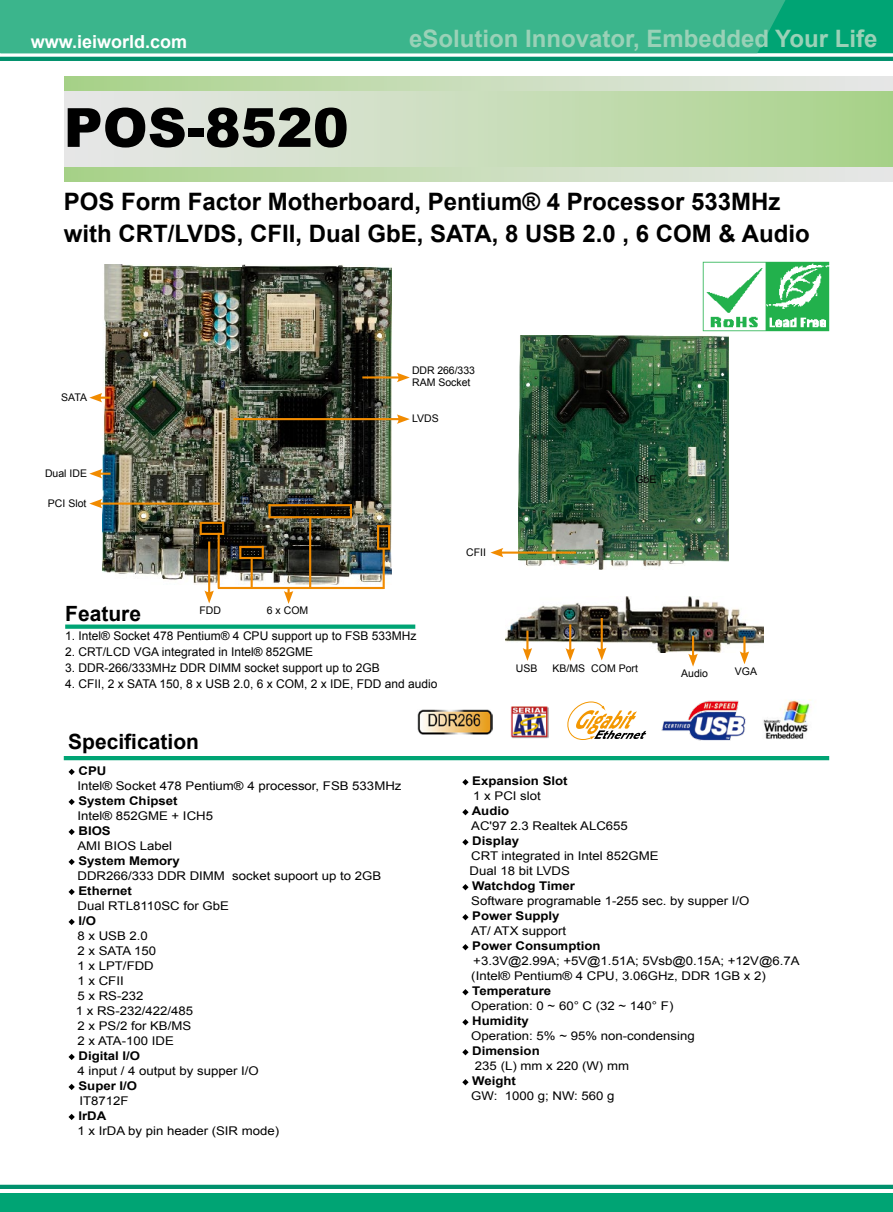
<style>
.page{position:relative;width:893px;height:1212px;background:#fff}
.page>*{position:absolute;margin:0;border:0;box-sizing:border-box;transform-origin:0 0}
.t1{font:900 54px "Arial";color:#000}
.t2{font:700 24px/32px "Arial";color:#000}
.t3{font:700 24px "Arial";color:#9ad1b7}
.t4{font:700 21px "Arial";color:#000}
.t5{font:700 18px "Arial";color:#fff}
.t6{font:12px/15px "Arial";color:#000;scale:1.1 1}
.t7{font:12px "Arial";color:#000}
.t8{font:700 12px "Arial";color:#000;scale:1.1 1}
.t9{font:10.5px/12px "Arial";color:#000}
</style>
<div class="page">
<div style="left:803px;top:0;width:89px;height:53px;background:#00a474"></div>
<div style="left:0;top:0;width:803px;height:53px;background:#3bb58c"></div>
<div style="left:0;top:1193px;width:893px;height:19px;background:#00a474"></div>
<hr style="left:0;top:57px;width:893px;height:4px;background:#00906c">
<div style="left:64px;top:76px;width:829px;height:106px;background:linear-gradient(to right,#a9d38a,#eae8ec)"></div>
<div style="left:64px;top:92px;width:829px;height:75px;background:linear-gradient(to right,#eae8ec,#a9d38b)"></div>
<hr style="left:0;top:1185px;width:893px;height:4px;background:#00906c">
<svg style="left:892px;top:0;width:1px;height:57px"></svg>
<hr style="left:892px;top:76px;width:1px;height:106px;background:#e6e6e6">
<hr style="left:892px;top:92px;width:1px;height:75px;background:#a5d087">
<img style="left:505px;top:596px;width:258px;height:56px">
<img style="left:518px;top:336px;width:211px;height:234px">
<img style="left:103px;top:264px;width:288px;height:321px">
<svg style="left:68px;top:769px;width:7px;height:6px"></svg>
<svg style="left:68px;top:799px;width:7px;height:6px"></svg>
<svg style="left:68px;top:829px;width:7px;height:6px"></svg>
<svg style="left:68px;top:859px;width:7px;height:6px"></svg>
<svg style="left:68px;top:889px;width:7px;height:6px"></svg>
<svg style="left:68px;top:919px;width:7px;height:6px"></svg>
<svg style="left:68px;top:1054px;width:7px;height:6px"></svg>
<svg style="left:68px;top:1084px;width:7px;height:6px"></svg>
<svg style="left:68px;top:1114px;width:7px;height:6px"></svg>
<hr style="left:64px;top:756px;width:765px;height:4px;background:#00a474">
<div style="left:65px;top:624px;width:350px;height:5px;background:#00a474"></div>
<svg style="left:462px;top:779px;width:7px;height:6px"></svg>
<svg style="left:462px;top:809px;width:7px;height:6px"></svg>
<svg style="left:462px;top:839px;width:7px;height:6px"></svg>
<svg style="left:462px;top:884px;width:7px;height:6px"></svg>
<svg style="left:462px;top:914px;width:7px;height:6px"></svg>
<svg style="left:462px;top:944px;width:7px;height:6px"></svg>
<svg style="left:462px;top:989px;width:7px;height:6px"></svg>
<svg style="left:462px;top:1019px;width:7px;height:6px"></svg>
<svg style="left:462px;top:1049px;width:7px;height:6px"></svg>
<svg style="left:462px;top:1079px;width:7px;height:6px"></svg>
<img style="left:661px;top:700px;width:85px;height:41px">
<img style="left:511px;top:706px;width:37px;height:33px">
<hr style="left:234px;top:418px;width:167px;height:2px;background:#f18b00">
<svg style="left:397px;top:414px;width:13px;height:10px"></svg>
<hr style="left:362px;top:376px;width:39px;height:2px;background:#f18b00">
<svg style="left:397px;top:373px;width:13px;height:9px"></svg>
<svg style="left:89px;top:393px;width:22px;height:9px"></svg>
<svg style="left:284px;top:589px;width:9px;height:15px"></svg>
<hr style="left:601px;top:618px;width:2px;height:33px;background:#f18b00">
<svg style="left:597px;top:647px;width:9px;height:13px"></svg>
<hr style="left:500px;top:551px;width:76px;height:3px;background:#f18b00">
<svg style="left:490px;top:548px;width:13px;height:9px"></svg>
<hr style="left:569px;top:624px;width:2px;height:28px;background:#f18b00">
<svg style="left:565px;top:648px;width:10px;height:13px"></svg>
<hr style="left:692px;top:636px;width:2px;height:21px;background:#f18b00">
<svg style="left:688px;top:654px;width:10px;height:13px"></svg>
<hr style="left:98px;top:502px;width:122px;height:3px;background:#f18b00">
<svg style="left:89px;top:499px;width:13px;height:9px"></svg>
<img style="left:763px;top:699px;width:48px;height:40px">
<img style="left:703px;top:262px;width:126px;height:70px">
<hr style="left:269px;top:504px;width:83px;height:2px;background:#f18b00">
<svg style="left:268px;top:504px;width:3px;height:12px"></svg>
<hr style="left:526px;top:631px;width:2px;height:21px;background:#f18b00">
<svg style="left:523px;top:648px;width:9px;height:13px"></svg>
<svg style="left:89px;top:469px;width:22px;height:9px"></svg>
<svg style="left:350px;top:504px;width:2px;height:12px"></svg>
<hr style="left:268px;top:516px;width:84px;height:2px;background:#f18b00">
<hr style="left:200px;top:522px;width:24px;height:2px;background:#f18b00">
<svg style="left:222px;top:524px;width:2px;height:9px"></svg>
<hr style="left:201px;top:533px;width:23px;height:2px;background:#f18b00">
<svg style="left:200px;top:524px;width:2px;height:11px"></svg>
<hr style="left:239px;top:546px;width:24px;height:2px;background:#f18b00">
<svg style="left:262px;top:546px;width:2px;height:13px"></svg>
<hr style="left:240px;top:557px;width:23px;height:2px;background:#f18b00">
<svg style="left:239px;top:546px;width:2px;height:13px"></svg>
<hr style="left:377px;top:525px;width:2px;height:25px;background:#f18b00">
<svg style="left:377px;top:525px;width:13px;height:2px"></svg>
<hr style="left:388px;top:526px;width:2px;height:23px;background:#f18b00">
<svg style="left:378px;top:548px;width:12px;height:2px"></svg>
<hr style="left:218px;top:533px;width:2px;height:54px;background:#f18b00">
<hr style="left:309px;top:518px;width:2px;height:69px;background:#f18b00">
<hr style="left:251px;top:558px;width:2px;height:31px;background:#f18b00">
<hr style="left:218px;top:587px;width:165px;height:2px;background:#f18b00">
<hr style="left:383px;top:548px;width:2px;height:41px;background:#f18b00">
<hr style="left:208px;top:541px;width:2px;height:53px;background:#f18b00">
<svg style="left:204px;top:590px;width:10px;height:13px"></svg>
<svg style="left:740px;top:636px;width:9px;height:28px"></svg>
<img style="left:417px;top:710px;width:76px;height:24px">
<svg style="left:567px;top:701px;width:80px;height:39px"></svg>
<h3 class="t5" style="left:31px;top:30px;width:158px">www.ieiworld.com</h3>
<h2 class="t3" style="left:409px;top:22px;width:470px">eSolution Innovator, Embedded Your Life</h2>
<h1 class="t1" style="left:64px;top:88px;width:287px">POS-8520</h1>
<h2 class="t2" style="left:64px;top:186px;width:747px">POS Form Factor Motherboard, Pentium® 4 Processor 533MHz with CRT/LVDS, CFII, Dual GbE, SATA, 8 USB 2.0 , 6 COM &amp; Audio</h2>
<p class="t9" style="left:61px;top:391px;width:27px">SATA</p>
<p class="t9" style="left:45px;top:467px;width:44px">Dual IDE</p>
<p class="t9" style="left:48px;top:497px;width:40px">PCI Slot</p>
<p class="t9" style="left:412px;top:365px;width:64px">DDR 266/333<br>RAM Socket</p>
<p class="t9" style="left:412px;top:413px;width:28px">LVDS</p>
<p class="t9" style="left:466px;top:547px;width:21px">CFII</p>
<h3 class="t4" style="left:65px;top:600px;width:77px">Feature</h3>
<p class="t7" style="left:65px;top:628px;width:353px">1. Intel® Socket 478 Pentium® 4 CPU support up to FSB 533MHz</p>
<p class="t7" style="left:65px;top:644px;width:250px">2. CRT/LCD VGA integrated in Intel® 852GME</p>
<p class="t7" style="left:65px;top:660px;width:316px">3. DDR-266/333MHz DDR DIMM socket support up to 2GB</p>
<p class="t7" style="left:65px;top:676px;width:374px">4. CFII, 2 x SATA 150, 8 x USB 2.0, 6 x COM, 2 x IDE, FDD and audio</p>
<p class="t9" style="left:267px;top:604px;width:43px">6 x COM</p>
<p class="t9" style="left:200px;top:605px;width:23px">FDD</p>
<p class="t9" style="left:635px;top:474px;width:23px">GbE</p>
<p class="t9" style="left:552px;top:662px;width:34px">KB/MS</p>
<p class="t9" style="left:516px;top:662px;width:23px">USB</p>
<p class="t9" style="left:735px;top:665px;width:24px">VGA</p>
<p class="t9" style="left:591px;top:663px;width:48px">COM Port</p>
<p class="t9" style="left:681px;top:667px;width:28px">Audio</p>
<h3 class="t4" style="left:68px;top:727px;width:132px">Specification</h3>
<p class="t8" style="left:78px;top:763px;width:27px">CPU</p>
<p class="t6" style="left:78px;top:778px;width:296px">Intel® Socket 478 Pentium® 4 processor, FSB 533MHz</p>
<p class="t8" style="left:78px;top:793px;width:92px">System Chipset</p>
<p class="t6" style="left:77px;top:808px;width:125px">Intel® 852GME + ICH5</p>
<p class="t8" style="left:78px;top:823px;width:31px">BIOS</p>
<p class="t6" style="left:77px;top:838px;width:88px">AMI BIOS Label</p>
<p class="t8" style="left:78px;top:853px;width:94px">System Memory</p>
<p class="t6" style="left:77px;top:868px;width:278px">DDR266/333 DDR DIMM socket supoort up to 2GB</p>
<p class="t8" style="left:78px;top:883px;width:50px">Ethernet</p>
<p class="t6" style="left:77px;top:898px;width:139px">Dual RTL8110SC for GbE</p>
<p class="t8" style="left:78px;top:913px;width:18px">I/O</p>
<p class="t6" style="left:76px;top:928px;width:108px">8 x USB 2.0<br>2 x SATA 150<br>1 x LPT/FDD<br>1 x CFII<br>5 x RS-232<br>1 x RS-232/422/485<br>2 x PS/2 for KB/MS<br>2 x ATA-100 IDE</p>
<p class="t8" style="left:78px;top:1048px;width:58px">Digital I/O</p>
<p class="t6" style="left:77px;top:1063px;width:166px">4 input / 4 output by supper I/O</p>
<p class="t8" style="left:78px;top:1078px;width:55px">Super I/O</p>
<p class="t6" style="left:79px;top:1093px;width:46px">IT8712F</p>
<p class="t8" style="left:78px;top:1108px;width:27px">IrDA</p>
<p class="t6" style="left:77px;top:1123px;width:185px">1 x IrDA by pin header (SIR mode)</p>
<p class="t8" style="left:472px;top:773px;width:88px">Expansion Slot</p>
<p class="t6" style="left:473px;top:789px;width:63px">1 x PCI slot</p>
<p class="t8" style="left:472px;top:803px;width:35px">Audio</p>
<p class="t6" style="left:471px;top:819px;width:144px">AC'97 2.3 Realtek ALC655</p>
<p class="t8" style="left:472px;top:833px;width:44px">Display</p>
<p class="t6" style="left:470px;top:849px;width:173px">CRT integrated in Intel 852GME<br>Dual 18 bit LVDS</p>
<p class="t8" style="left:472px;top:878px;width:95px">Watchdog Timer</p>
<p class="t6" style="left:471px;top:894px;width:254px">Software programable 1-255 sec. by supper I/O</p>
<p class="t8" style="left:472px;top:908px;width:81px">Power Supply</p>
<p class="t6" style="left:471px;top:924px;width:88px">AT/ ATX support</p>
<p class="t8" style="left:472px;top:938px;width:118px">Power Consumption</p>
<p class="t6" style="left:471px;top:954px;width:300px">+3.3V@2.99A; +5V@1.51A; 5Vsb@0.15A; +12V@6.7A (Intel® Pentium® 4 CPU, 3.06GHz, DDR 1GB x 2)</p>
<p class="t8" style="left:472px;top:983px;width:73px">Temperature</p>
<p class="t6" style="left:471px;top:999px;width:185px">Operation: 0 ~ 60° C (32 ~ 140° F)</p>
<p class="t8" style="left:472px;top:1013px;width:53px">Humidity</p>
<p class="t6" style="left:471px;top:1029px;width:205px">Operation: 5% ~ 95% non-condensing</p>
<p class="t8" style="left:472px;top:1043px;width:63px">Dimension</p>
<p class="t6" style="left:475px;top:1059px;width:142px">235 (L) mm x 220 (W) mm</p>
<p class="t8" style="left:472px;top:1073px;width:41px">Weight</p>
<p class="t6" style="left:471px;top:1089px;width:132px">GW: 1000 g; NW: 560 g</p>
</div>
